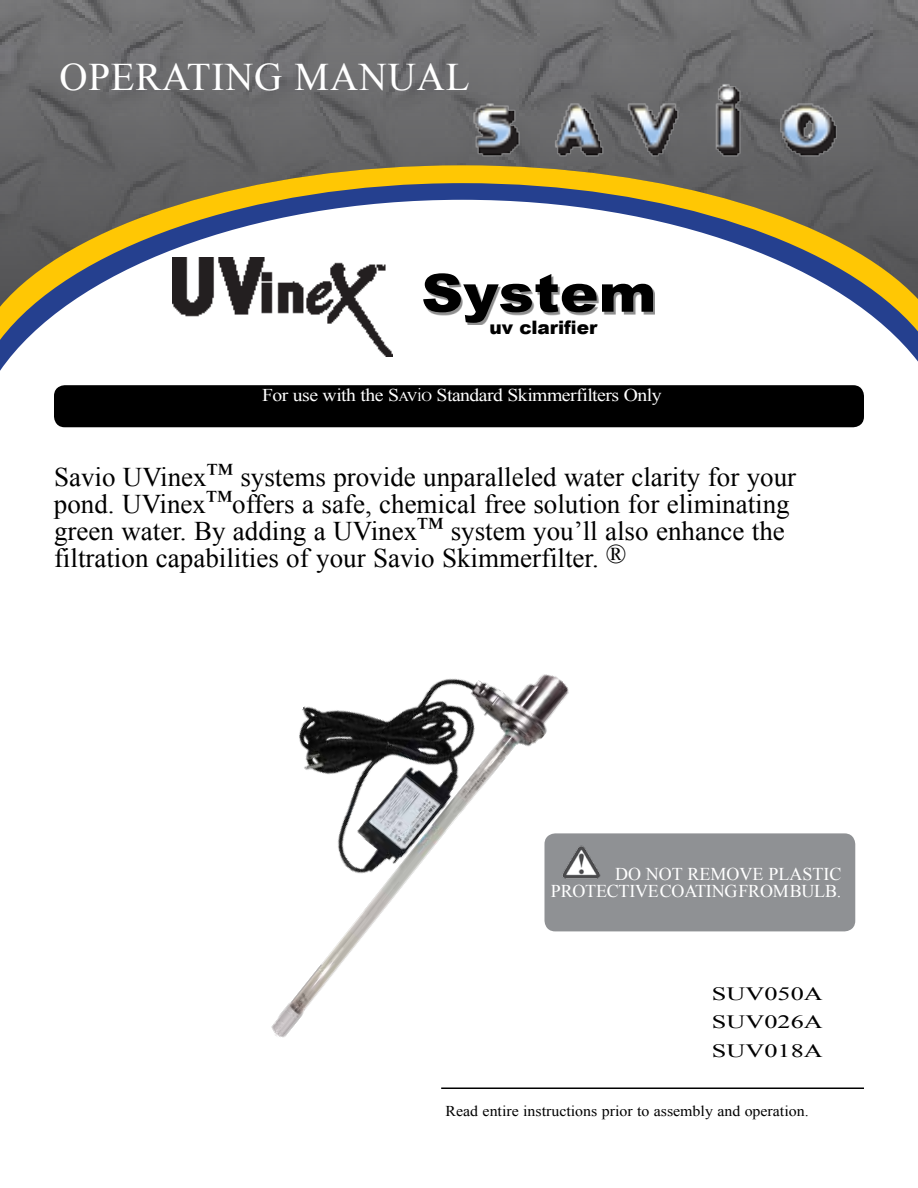
<style>
.page{position:relative;width:918px;height:1188px;background:#fff}
.page>*{position:absolute;margin:0;border:0;box-sizing:border-box;transform-origin:0 0}
.t1{font:900 52.8px "Arial";color:#000;scale:1.1 1}
.t2{font:39px "Times New Roman";letter-spacing:.02em;color:#fff}
.t3{font:27px/27px "Times New Roman";color:#000}
.t4{font:18.75px/28.5px "Times New Roman";color:#000;text-align:justify;scale:1.4 1}
.t5{font:900 18.6px "Arial";color:#000}
.t6{font:18px "Times New Roman";letter-spacing:-.01em;color:#fff;scale:1.1 1}
.t7{font:18px "Times New Roman";letter-spacing:-.01em;color:#fff}
.t8{font:15px "Times New Roman";color:#000;scale:1.06 1}
.s1{font-size:13.5px}
.s2{font-size:18.6px}
</style>
<div class="page">
<svg style="left:0;top:307px;width:918px;height:33px"></svg>
<img style="left:0;top:0;width:918px;height:307px">
<div style="left:54px;top:385px;width:810px;height:42px;background:#000;border-radius:11px"></div>
<img style="left:173px;top:258px;width:220px;height:99px">
<div style="left:425px;top:275px;width:230px;height:50px;background:#000;opacity:.44"></div>
<hr style="left:441px;top:1088px;width:423px;height:1px;background:#000">
<div style="left:545px;top:833px;width:310px;height:98px;background:#8f9194;border-radius:11px"></div>
<img style="left:578px;top:846px;width:23px;height:33px">
<img style="left:459px;top:78px;width:385px;height:107px">
<img style="left:271px;top:674px;width:307px;height:364px">
<h2 class="t2" style="left:59px;top:51px;width:412px">Operating Manual</h2>
<h1 class="t1" style="left:421px;top:255px;width:215px">System</h1>
<p class="t5" style="left:490px;top:314px;width:109px">uv clarifier</p>
<p class="t6" style="left:262px;top:383px;width:365px">For use with the S<span class="s1">AV</span><span class="s2">i</span><span class="s1">O</span> Standard Skimmerfilters Only</p>
<p class="t3" style="left:54px;top:463px;width:744px">Savio UVinex™ systems provide unparalleled water clarity for your pond. UVinex™offers a safe, chemical free solution for eliminating green water. By adding a UVinex™ system you’ll also enhance the filtration capabilities of your Savio Skimmerfilter. ®</p>
<p class="t7" style="left:615px;top:862px;width:166px">DO NOT REMOVE PLA</p>
<p class="t7" style="left:803px;top:862px;width:41px">STIC</p>
<p class="t7" style="left:551px;top:879px;width:146px">PROTECTIVE COATING</p>
<p class="t7" style="left:738px;top:879px;width:104px">FROM BULB.</p>
<p class="t4" style="left:712px;top:979px;width:80px">SUV050A SUV026A SUV018A</p>
<p class="t8" style="left:446px;top:1101px;width:344px">Read entire instructions prior to assembly and operation.</p>
</div>
